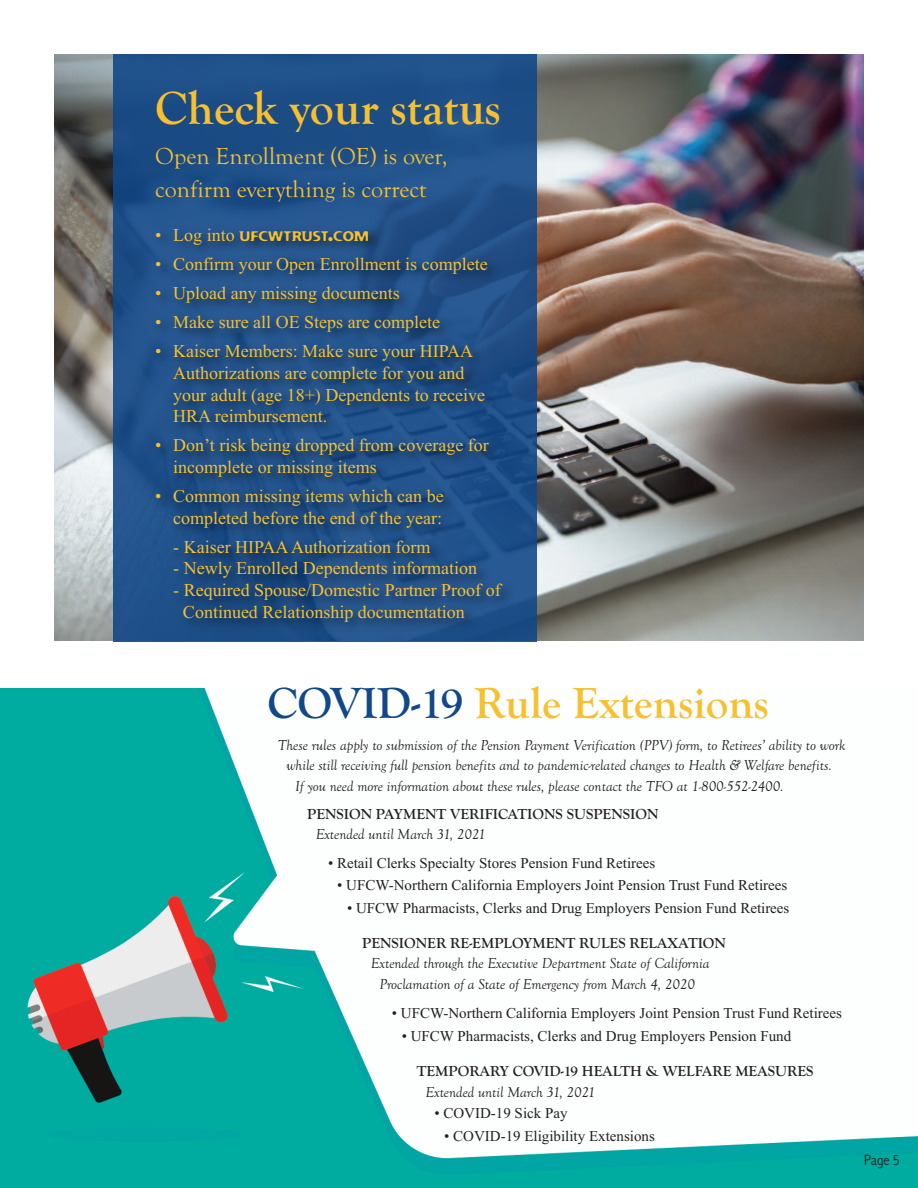
<style>
.page{position:relative;width:918px;height:1188px;background:#fff}
.page>*{position:absolute;margin:0;border:0;box-sizing:border-box;transform-origin:0 0}
.t1{font:700 48px "Goudy Old Style T";color:#f7c030}
.t2{font:700 45px "Goudy Old Style T";color:#f7c030}
.t3{font:24px/32.5px "Goudy Old Style T";color:#f7c030}
.t4{font:18px/21.6px "Times New Roman";color:#f7c030}
.t5{font:italic 15px/20.4px "Goudy Old Style T";color:#231f20;text-align:center}
.t6{font:15px "Times New Roman";color:#231f20}
.t7{font:700 15px "Goudy Old Style T";color:#231f20}
.t8{font:300 condensed 15px "Abadi";color:#231f20}
.t9{font:13.5px "Flexure";letter-spacing:-.01em;color:#f7c030}
.s1{font-family:"Times New Roman";font-size:18px}
.s2{font-size:18px}
.s3{color:#124888}
</style>
<div class="page">
<img style="left:54px;top:54px;width:810px;height:586px">
<img style="left:0;top:688px;width:918px;height:500px">
<div style="left:113px;top:54px;width:424px;height:587px;background:#1e4f88"></div>
<img style="left:129px;top:216px;width:423px;height:426px">
<h1 class="t1" style="left:155px;top:79px;width:347px">Check your status</h1>
<h3 class="t3" style="left:155px;top:140px;width:294px">Open Enrollment (OE) is over, confirm everything is correct</h3>
<p class="t9" style="left:155px;top:229px;width:215px"><span class="s1">• Log into</span> UFCWTRUST<span class="s2">.</span>COM</p>
<p class="t4" style="left:155px;top:253px;width:334px">• Confirm your Open Enrollment is complete</p>
<p class="t4" style="left:155px;top:282px;width:246px">• Upload any missing documents</p>
<p class="t4" style="left:155px;top:311px;width:286px">• Make sure all OE Steps are complete</p>
<p class="t4" style="left:173px;top:340px;width:314px;text-indent:-18px">• Kaiser Members: Make sure your HIPAA Authorizations are complete for you and your adult (age 18+) Dependents to receive HRA reimbursement.</p>
<p class="t4" style="left:173px;top:434px;width:317px;text-indent:-18px">• Don’t risk being dropped from coverage for incomplete or missing items</p>
<p class="t4" style="left:155px;top:485px;width:290px;text-align:right">• Common missing items which can be completed before the end of the year:</p>
<p class="t4" style="left:173px;top:536px;width:259px">- Kaiser HIPAAAuthorization form</p>
<p class="t4" style="left:173px;top:557px;width:305px">- Newly Enrolled Dependents information</p>
<p class="t4" style="left:183px;top:579px;width:319px;text-indent:-10px">- Required Spouse/Domestic Partner Proof of<br>Continued Relationship documentation</p>
<h2 class="t2" style="left:267px;top:676px;width:503px"><span class="s3">COVID-19</span> Rule Extensions</h2>
<p class="t5" style="left:278px;top:735px;width:569px">These rules apply to submission of the Pension Payment Verification (PPV) form, to Retirees’ ability to work</p>
<p class="t5" style="left:287px;top:755px;width:547px">while still receiving full pension benefits and to pandemic-related changes to Health &amp; Welfare benefits.</p>
<p class="t5" style="left:295px;top:775px;width:490px">If you need more information about these rules, please contact the TFO at 1-800-552-2400.</p>
<p class="t7" style="left:307px;top:805px;width:353px">PENSION PAYMENT VERIFICATIONS SUSPENSION</p>
<p class="t5" style="left:316px;top:824px;width:171px">Extended until March 31, 2021</p>
<p class="t6" style="left:328px;top:854px;width:329px">• Retail Clerks Specialty Stores Pension Fund Retirees</p>
<p class="t6" style="left:337px;top:876px;width:452px">• UFCW-Northern California Employers Joint Pension Trust Fund Retirees</p>
<p class="t6" style="left:347px;top:899px;width:444px">• UFCW Pharmacists, Clerks and Drug Employers Pension Fund Retirees</p>
<p class="t7" style="left:362px;top:934px;width:365px">PENSIONER RE-EMPLOYMENT RULES RELAXATION</p>
<p class="t5" style="left:371px;top:953px;width:340px">Extended through the Executive Department State of California<br>Proclamation of a State of Emergency from March 4, 2020</p>
<p class="t6" style="left:392px;top:1004px;width:452px">• UFCW-Northern California Employers Joint Pension Trust Fund Retirees</p>
<p class="t6" style="left:402px;top:1027px;width:391px">• UFCW Pharmacists, Clerks and Drug Employers Pension Fund</p>
<p class="t7" style="left:417px;top:1062px;width:398px">TEMPORARY COVID-19 HEALTH &amp; WELFARE MEASURES</p>
<p class="t5" style="left:425px;top:1081px;width:171px">Extended until March 31, 2021</p>
<p class="t6" style="left:434px;top:1104px;width:135px">• COVID-19 Sick Pay</p>
<p class="t6" style="left:444px;top:1127px;width:212px">• COVID-19 Eligibility Extensions</p>
<p class="t8" style="left:864px;top:1151px;width:37px">Page 5</p>
</div>
